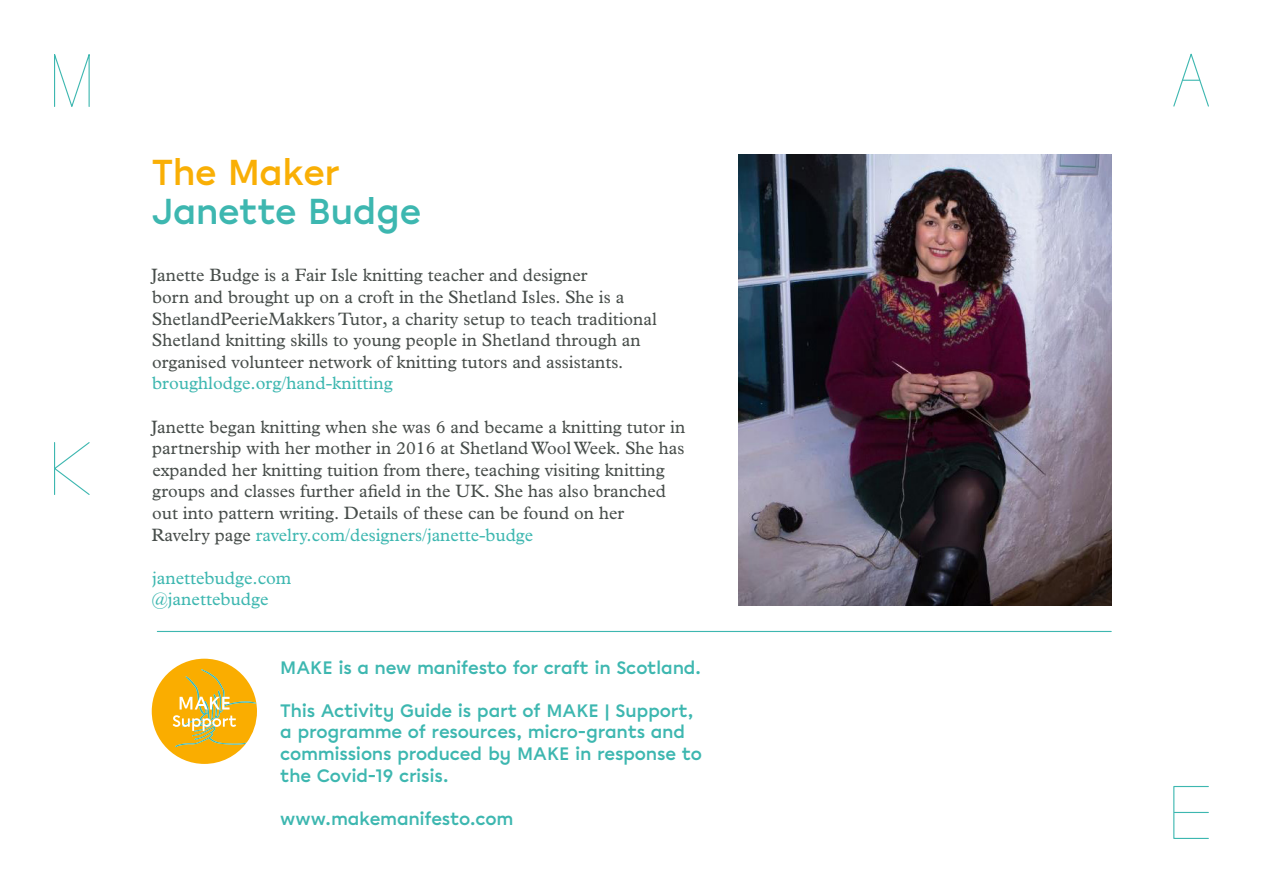
<style>
.page{position:relative;width:1263px;height:893px;background:#fff}
.page>*{position:absolute;margin:0;border:0;box-sizing:border-box;transform-origin:0 0}
.t1{font:700 36px "Chromatica";letter-spacing:-.01em;color:#3db7b0}
.t2{font:700 36px "Chromatica";letter-spacing:-.02em;color:#f9af05}
.t3{font:18px/21.6px "Plantin";color:#474d4a}
.t4{font:700 18px/21.6px "Chromatica";letter-spacing:-.015em;color:#3db7b0}
.t5{font:18px/21.6px "Plantin";color:#3db7b0}
.s1{color:#3db7b0}
</style>
<div class="page">
<img style="left:738px;top:155px;width:373px;height:450px">
<svg style="left:54px;top:54px;width:36px;height:53px"></svg>
<svg style="left:54px;top:442px;width:36px;height:53px"></svg>
<hr style="left:54px;top:443px;width:1px;height:51px;background:#3db7b0">
<svg style="left:1173px;top:53px;width:36px;height:54px"></svg>
<svg style="left:1173px;top:786px;width:36px;height:53px"></svg>
<hr style="left:1174px;top:812px;width:34px;height:1px;background:#3db7b0">
<svg style="left:152px;top:659px;width:105px;height:105px"></svg>
<hr style="left:157px;top:631px;width:954px;height:1px;background:#3db7b0">
<h1 class="t2" style="left:152px;top:148px;width:189px">The Maker</h1>
<h1 class="t1" style="left:152px;top:187px;width:271px">Janette Budge</h1>
<p class="t3" style="left:151px;top:265px;width:507px">Janette Budge is a Fair Isle knitting teacher and designer<br>born and brought up on a croft in the Shetland Isles. She is a ShetlandPeerieMakkers Tutor, a charity setup to teach traditional Shetland knitting skills to young people in Shetland through an organised volunteer network of knitting tutors and assistants.</p>
<p class="t5" style="left:152px;top:373px;width:242px">broughlodge.org/hand-knitting</p>
<p class="t3" style="left:151px;top:416px;width:535px">Janette began knitting when she was 6 and became a knitting tutor in partnership with her mother in 2016 at Shetland Wool Week. She has expanded her knitting tuition from there, teaching visiting knitting groups and classes further afield in the UK. She has also branched out into pattern writing. Details of these can be found on her Ravelry page <span class="s1">ravelry.com/designers/janette-budge</span></p>
<p class="t5" style="left:151px;top:567px;width:142px">janettebudge.com @janettebudge</p>
<p class="t4" style="left:280px;top:656px;width:423px">MAKE is a new manifesto for craft in Scotland.</p>
<p class="t4" style="left:280px;top:700px;width:423px">This Activity Guide is part of MAKE | Support, a programme of resources, micro-grants and commissions produced by MAKE in response to the Covid-19 crisis.</p>
<p class="t4" style="left:280px;top:808px;width:235px">www.makemanifesto.com</p>
</div>
